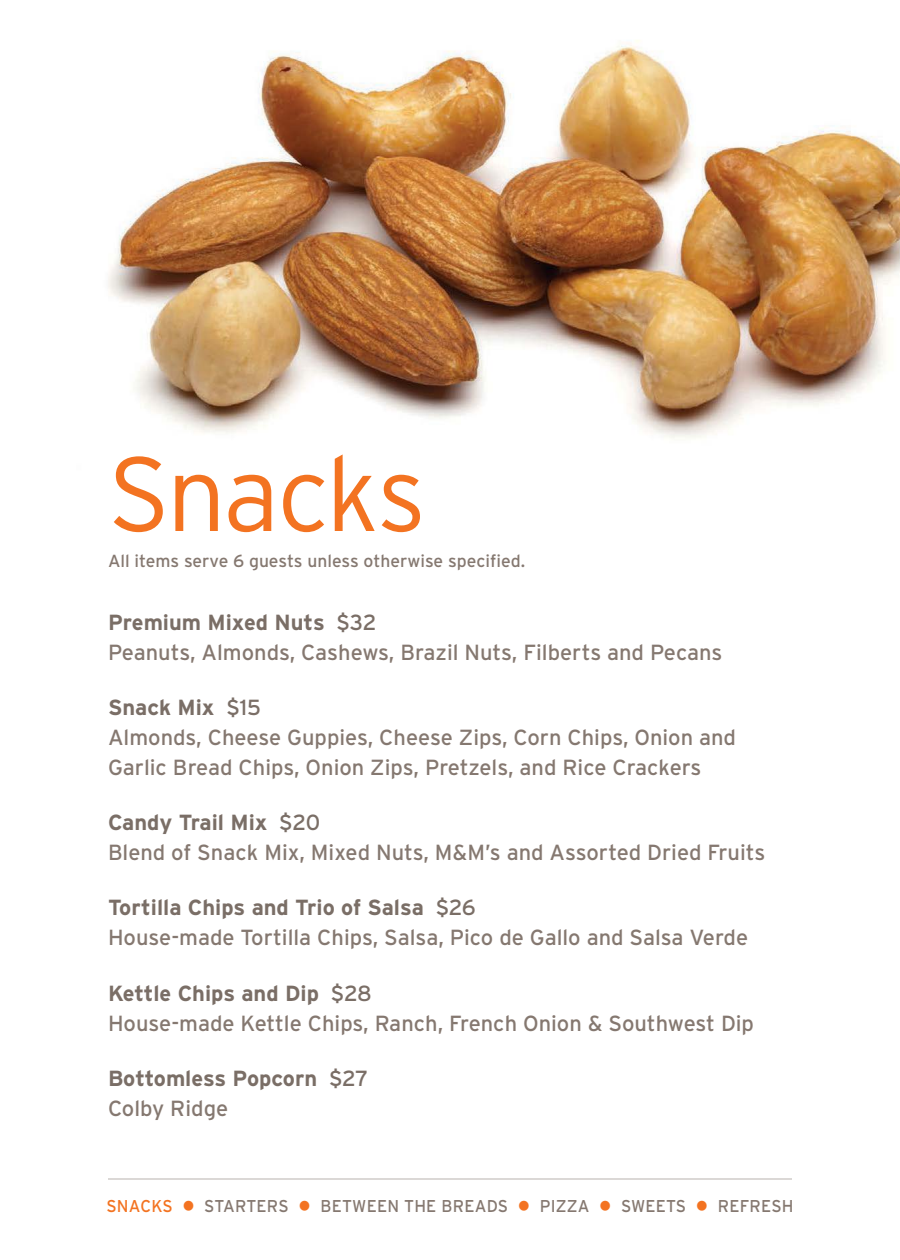
<style>
.page{position:relative;width:900px;height:1260px;background:#fff}
.page>*{position:absolute;margin:0;border:0;box-sizing:border-box;transform-origin:0 0}
.t1{font:300 105px "Interstate";letter-spacing:-.03em;color:#f37321}
.t2{font:22px/30px "Interstate";color:#857870}
.t3{font:700 22px/30px "Interstate";letter-spacing:-.005em;color:#7a6e66}
.t4{font:17.5px "Interstate";color:#857870}
.t5{font:17px "Interstate";letter-spacing:.015em;color:#857870;scale:.96 1}
.s1{font-weight:700;color:#7a6e66}
.s2{color:#7a6e66}
.s3{font-weight:400}
.s4{font-weight:400;color:#857870}
.s5{color:#f37321}
</style>
<div class="page">
<hr style="left:108px;top:1179px;width:684px;height:1px;background:#7a6e66">
<img style="left:108px;top:40px;width:792px;height:399px">
<h1 class="t1" style="left:108px;top:435px;width:320px">Snacks</h1>
<p class="t4" style="left:108px;top:551px;width:419px">All items serve 6 guests unless otherwise specified.</p>
<p class="t2" style="left:108px;top:607px;width:616px"><span class="s1">Premium Mixed Nuts</span> <span class="s2">$32<br></span>Peanuts, Almonds, Cashews, Brazil Nuts, Filberts and Pecans</p>
<p class="t2" style="left:108px;top:692px;width:630px"><span class="s1">Snack Mix</span> <span class="s2">$15<br></span>Almonds, Cheese Guppies, Cheese Zips, Corn Chips, Onion and<br>Garlic Bread Chips, Onion Zips, Pretzels, and Rice Crackers</p>
<p class="t2" style="left:108px;top:807px;width:659px"><span class="s1">Candy Trail Mix</span> <span class="s2">$20<br></span>Blend of Snack Mix, Mixed Nuts, M&amp;M’s and Assorted Dried Fruits</p>
<p class="t2" style="left:108px;top:893px;width:642px"><span class="s1">Tortilla Chips and Trio of Salsa</span> <span class="s2">$26<br></span>House-made Tortilla Chips, Salsa, Pico de Gallo and Salsa Verde</p>
<p class="t2" style="left:108px;top:978px;width:648px"><span class="s1">Kettle Chips and Dip</span> <span class="s2">$28<br></span>House-made Kettle Chips, Ranch, French Onion &amp; Southwest Dip</p>
<p class="t3" style="left:108px;top:1063px;width:262px">Bottomless Popcorn <span class="s3">$27<br></span><span class="s4">Colby Ridge</span></p>
<p class="t5" style="left:106px;top:1197px;width:717px"><span class="s5">SNACKS</span> <span class="s5">●</span> STARTERS <span class="s5">●</span> BETWEEN THE BREADS <span class="s5">●</span> PIZZA <span class="s5">●</span> SWEETS <span class="s5">●</span> REFRESH</p>
</div>
